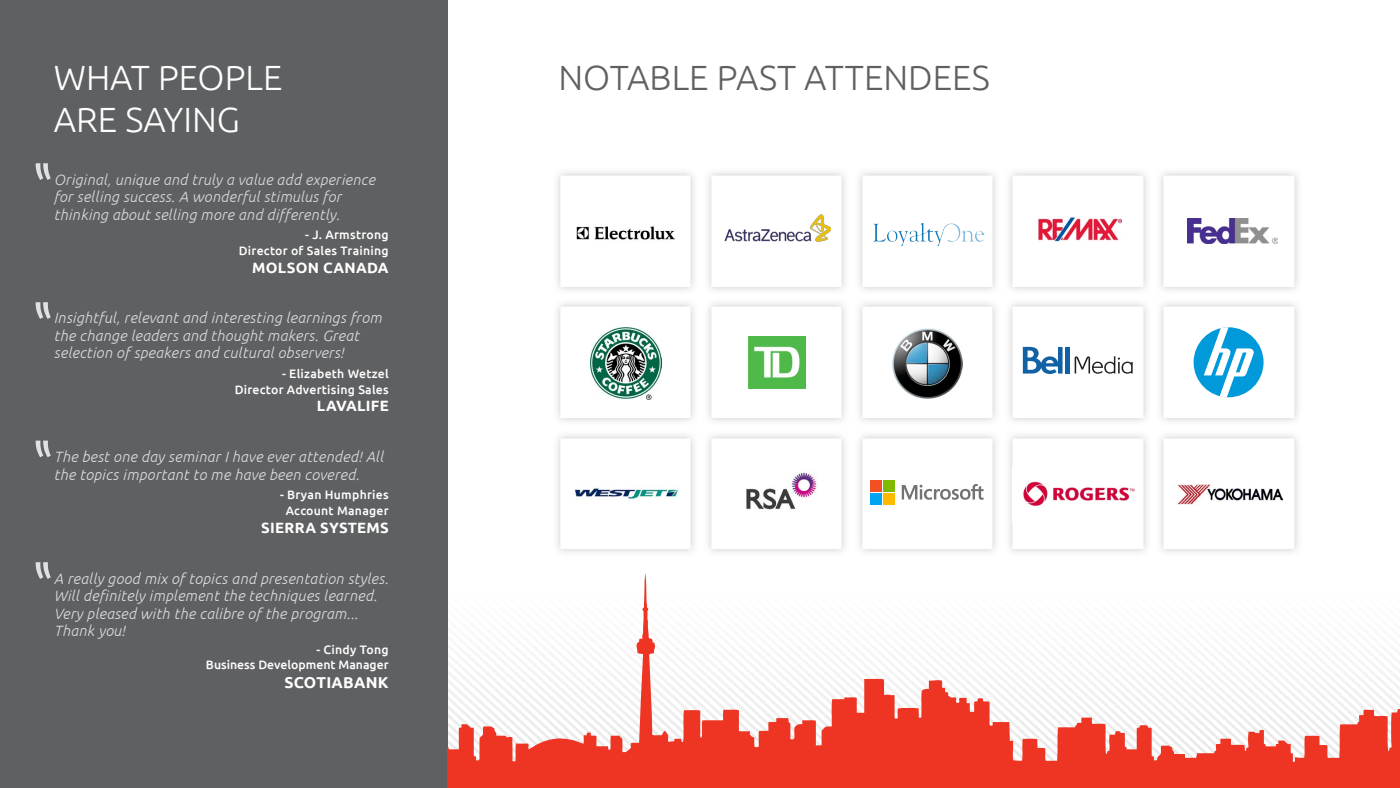
<style>
.page{position:relative;width:1400px;height:788px;background:#fff}
.page>*{position:absolute;margin:0;border:0;box-sizing:border-box;transform-origin:0 0}
.t1{font:300 35px "Ubuntu";color:#5f6062}
.t2{font:300 35px/42px "Ubuntu";color:#fff}
.t3{font:700 15.75px "Ubuntu";color:#fff}
.t4{font:italic 300 14.88px/17.5px "Ubuntu";letter-spacing:.02em;color:#dddedf}
.t5{font:italic 300 14.88px/17.5px "Ubuntu";letter-spacing:.02em;color:#dbdcdd}
.t6{font:700 14.88px "Ubuntu";letter-spacing:.02em;color:#fff}
.t7{font:500 12.25px/15.8px "Ubuntu";letter-spacing:.02em;color:#fff;text-align:right}
.t8{font:500 12.25px/15.8px "Ubuntu";color:#fff;text-align:right}
</style>
<div class="page">
<img style="left:557px;top:435px;width:741px;height:118px">
<img style="left:557px;top:303px;width:741px;height:119px">
<img style="left:557px;top:172px;width:741px;height:119px">
<div style="left:0;top:0;width:447px;height:788px;background:#5f6062"></div>
<img style="left:565px;top:215px;width:122px;height:36px">
<img style="left:724px;top:214px;width:106px;height:27px">
<img style="left:873px;top:223px;width:110px;height:23px">
<img style="left:590px;top:327px;width:71px;height:72px">
<svg style="left:1023px;top:347px;width:40px;height:27px"></svg>
<hr style="left:1066px;top:347px;width:4px;height:26px;background:#1162a5">
<svg style="left:1075px;top:356px;width:58px;height:17px"></svg>
<img style="left:568px;top:478px;width:118px;height:30px">
<img style="left:741px;top:462px;width:77px;height:57px">
<svg style="left:902px;top:484px;width:82px;height:15px"></svg>
<div style="left:870px;top:480px;width:12px;height:11px;background:#f25022"></div>
<div style="left:883px;top:480px;width:12px;height:11px;background:#7fba00"></div>
<div style="left:870px;top:493px;width:12px;height:11px;background:#00a4ef"></div>
<div style="left:883px;top:493px;width:12px;height:11px;background:#ffb900"></div>
<img style="left:1013px;top:466px;width:130px;height:55px">
<img style="left:1187px;top:218px;width:90px;height:25px">
<img style="left:1177px;top:484px;width:106px;height:20px">
<img style="left:1038px;top:216px;width:83px;height:25px">
<img style="left:748px;top:337px;width:58px;height:51px">
<img style="left:893px;top:328px;width:70px;height:71px">
<div style="left:1194px;top:327px;width:70px;height:70px;background:#0099d9;border-radius:50%"></div>
<svg style="left:1204px;top:327px;width:51px;height:70px"></svg>
<svg style="left:36px;top:163px;width:15px;height:17px"></svg>
<svg style="left:36px;top:302px;width:15px;height:17px"></svg>
<svg style="left:36px;top:440px;width:15px;height:17px"></svg>
<svg style="left:36px;top:562px;width:15px;height:17px"></svg>
<svg style="left:1179px;top:653px;width:221px;height:135px"></svg>
<svg style="left:447px;top:573px;width:732px;height:215px"></svg>
<div style="left:1171px;top:754px;width:14px;height:34px;background:#ee3524"></div>
<h1 class="t2" style="left:54px;top:56px;width:230px">WHAT PEOPLE<br>ARE SAYING</h1>
<h1 class="t1" style="left:559px;top:57px;width:433px">NOTABLE PAST ATTENDEES</h1>
<p class="t5" style="left:54px;top:170px;width:323px">Original, unique and truly a value add experience for selling success. A wonderful stimulus for thinking about selling more and differently.</p>
<p class="t7" style="left:239px;top:226px;width:151px">- J. Armstrong<br>Director of Sales Training</p>
<p class="t6" style="left:252px;top:258px;width:94px">MOLSON CANADA</p>
<p class="t4" style="left:54px;top:309px;width:329px">Insightful, relevant and interesting learnings from the change leaders and thought makers. Great selection of speakers and cultural observers!</p>
<p class="t7" style="left:235px;top:365px;width:156px">- Elizabeth Wetzel<br>Director Advertising Sales</p>
<p class="t6" style="left:317px;top:397px;width:39px">LAVALIFE</p>
<p class="t4" style="left:54px;top:447px;width:331px;line-height:17.8px">The best one day seminar I have ever attended! All the topics important to me have been covered.</p>
<p class="t7" style="left:280px;top:486px;width:110px;text-align:center">- Bryan Humphries<br>Account Manager</p>
<p class="t6" style="left:261px;top:518px;width:11px">SIERRA</p>
<p class="t6" style="left:320px;top:518px;width:39px">SYSTEM</p>
<p class="t6" style="left:380px;top:518px;width:10px">S</p>
<p class="t4" style="left:54px;top:569px;width:336px">A really good mix of topics and presentation styles.<br>Will definitely implement the techniques learned.<br>Very pleased with the calibre of the program...<br>Thank you!</p>
<p class="t8" style="left:206px;top:641px;width:184px">- Cindy Tong<br>Business Development Manager</p>
<p class="t3" style="left:284px;top:673px;width:44px">SCOTIABANK</p>
</div>
